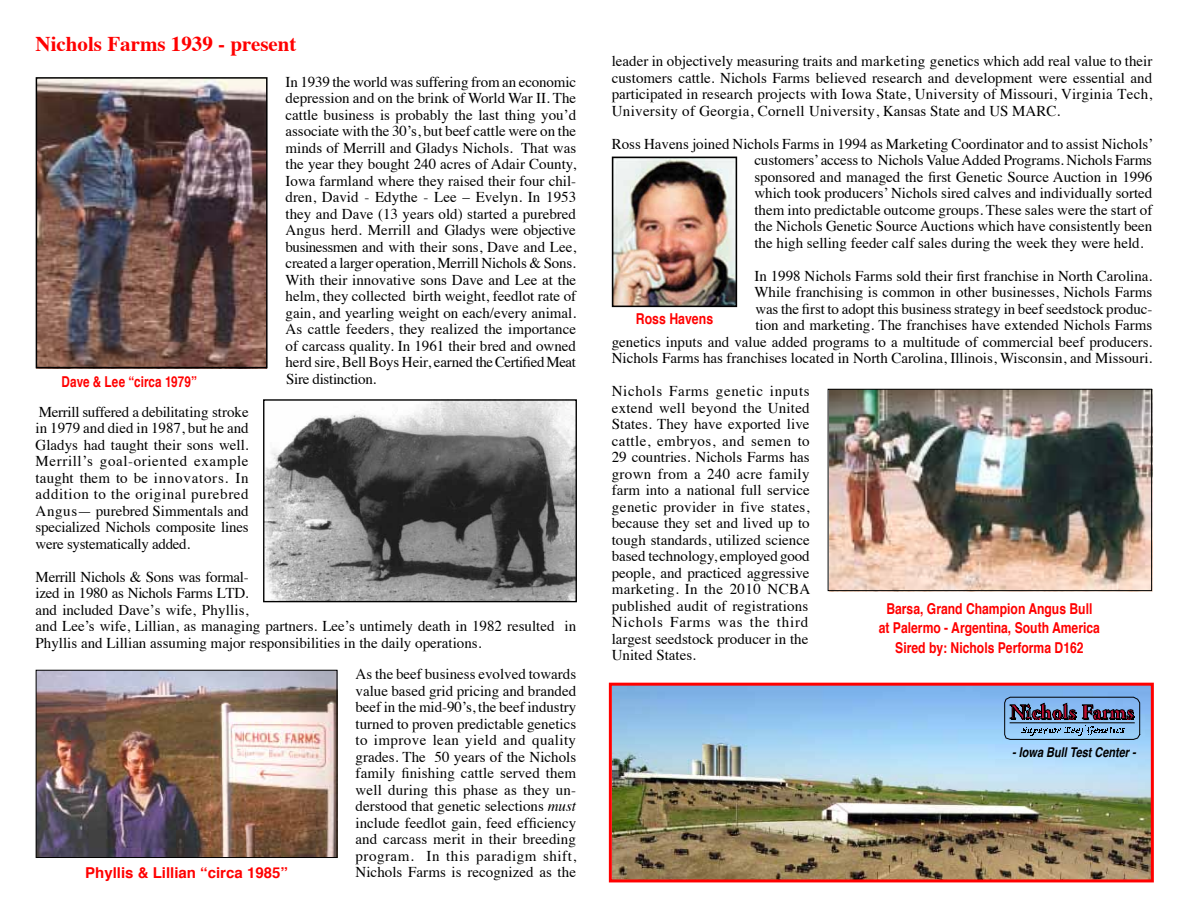
<style>
.page{position:relative;width:1188px;height:918px;background:#fff}
.page>*{position:absolute;margin:0;border:0;box-sizing:border-box;transform-origin:0 0}
.t1{font:700 21px "Times";color:#f00}
.t2{font:15px/16.5px "Times";color:#000;text-align:justify}
.t3{font:700 15px/19.5px "Helvetica";color:#f00;text-align:center;scale:.81 1}
.t4{font:700 15px "Helvetica";color:#f00}
.t5{font:700 15px "Helvetica";color:#f00;scale:.78 1}
.t6{font:700 15px "Helvetica";color:#f00;scale:.82 1}
.t7{font:italic 700 13.5px "Helvetica";color:#000;scale:.81 1}
.s1{font-style:italic}
</style>
<div class="page">
<img style="left:38px;top:672px;width:298px;height:184px">
<div style="left:36px;top:670px;width:302px;height:188px;border:1px solid #000"></div>
<img style="left:39px;top:80px;width:226px;height:285px">
<div style="left:36px;top:77px;width:232px;height:291px;border:2px solid #000"></div>
<img style="left:615px;top:160px;width:119px;height:144px">
<div style="left:612px;top:157px;width:125px;height:150px;border:2px solid #000"></div>
<img style="left:829px;top:391px;width:323px;height:201px">
<img style="left:613px;top:687px;width:537px;height:191px">
<div style="left:609px;top:683px;width:545px;height:199px;border:3px solid #f00"></div>
<img style="left:265px;top:401px;width:310px;height:199px">
<div style="left:263px;top:399px;width:314px;height:203px;border:1px solid #000"></div>
<svg style="left:1004px;top:697px;width:136px;height:43px;background:#6d87ac"></svg>
<div style="left:828px;top:389px;width:324px;height:202px;border:1px solid #000"></div>
<h1 class="t1" style="left:36px;top:24px;width:262px">Nichols Farms 1939 - present</h1>
<p class="t5" style="left:62px;top:370px;width:175px">Dave &amp; Lee “circa 1979”</p>
<p class="t2" style="left:286px;top:72px;width:292px">In 1939 the world was suffering from an economic depression and on the brink of World War II. The cattle business is probably the last thing you’d associate with the 30’s, but beef cattle were on the minds of Merrill and Gladys Nichols. That was the year they bought 240 acres of Adair County, Iowa farmland where they raised their four chil&shy;dren, David - Edythe - Lee – Evelyn. In 1953 they and Dave (13 years old) started a purebred Angus herd. Merrill and Gladys were objective businessmen and with their sons, Dave and Lee, created a larger operation, Merrill Nichols &amp; Sons.<br>With their innovative sons Dave and Lee at the helm, they collected birth weight, feedlot rate of gain, and yearling weight on each/every animal.<br>As cattle feeders, they realized the importance of carcass quality. In 1961 their bred and owned herd sire, Bell Boys Heir, earned the Certified Meat Sire distinction.</p>
<p class="t2" style="left:36px;top:402px;width:215px">Merrill suffered a debilitating stroke in 1979 and died in 1987, but he and Gladys had taught their sons well.<br>Merrill’s goal-oriented example taught them to be innovators. In addition to the original purebred Angus— purebred Simmentals and specialized Nichols composite lines were systematically added.</p>
<p class="t2" style="left:36px;top:567px;width:542px;text-align:left">Merrill Nichols &amp; Sons was formal-<br>ized in 1980 as Nichols Farms LTD.<br>and included Dave’s wife, Phyllis,<br>and Lee’s wife, Lillian, as managing partners. Lee’s untimely death in 1982 resulted in Phyllis and Lillian assuming major responsibilities in the daily operations.</p>
<p class="t2" style="left:356px;top:665px;width:222px">As the beef business evolved towards value based grid pricing and branded beef in the mid-90’s, the beef industry turned to proven predictable genetics to improve lean yield and quality grades. The 50 years of the Nichols family finishing cattle served them well during this phase as they un&shy;derstood that genetic selections <span class="s1">must </span>include feedlot gain, feed efficiency and carcass merit in their breeding program. In this paradigm shift, Nichols Farms is recognized as the</p>
<p class="t4" style="left:85px;top:860px;width:204px">Phyllis &amp; Lillian “circa 1985”</p>
<p class="t2" style="left:612px;top:52px;width:542px">leader in objectively measuring traits and marketing genetics which add real value to their customers cattle. Nichols Farms believed research and development were essential and participated in research projects with Iowa State, University of Missouri, Virginia Tech, University of Georgia, Cornell University, Kansas State and US MARC.</p>
<p class="t2" style="left:754px;top:134px;width:401px;text-indent:-143px">Ross Havens joined Nichols Farms in 1994 as Marketing Coordinator and to assist Nichols’ customers’ access to Nichols Value Added Programs. Nichols Farms sponsored and managed the first Genetic Source Auction in 1996 which took producers’ Nichols sired calves and individually sorted them into predictable outcome groups. These sales were the start of the Nichols Genetic Source Auctions which have consistently been the high selling feeder calf sales during the week they were held.</p>
<p class="t2" style="left:612px;top:266px;width:542px;text-align:right">In 1998 Nichols Farms sold their first franchise in North Carolina.<br>While franchising is common in other businesses, Nichols Farms<br>was the first to adopt this business strategy in beef seedstock produc-<br>tion and marketing. The franchises have extended Nichols Farms<br>genetics inputs and value added programs to a multitude of commercial beef producers.<br>Nichols Farms has franchises located in North Carolina, Illinois, Wisconsin, and Missouri.</p>
<p class="t2" style="left:612px;top:382px;width:200px;text-align:left">Nichols Farms genetic inputs extend well beyond the United<br>States. They have exported live cattle, embryos, and semen to<br>29 countries. Nichols Farms has grown from a 240 acre family farm into a national full service genetic provider in five states, because they set and lived up to tough standards, utilized science based technology, employed good people, and practiced aggressive marketing. In the 2010 NCBA published audit of registrations<br>Nichols Farms was the third largest seedstock producer in the<br>United States.</p>
<p class="t6" style="left:636px;top:307px;width:96px">Ross Havens</p>
<p class="t3" style="left:879px;top:599px;width:275px">Barsa, Grand Champion Angus Bull<br>at Palermo - Argentina, South America<br>Sired by: Nichols Performa D162</p>
<p class="t7" style="left:1012px;top:741px;width:154px">- Iowa Bull Test Center -</p>
</div>
